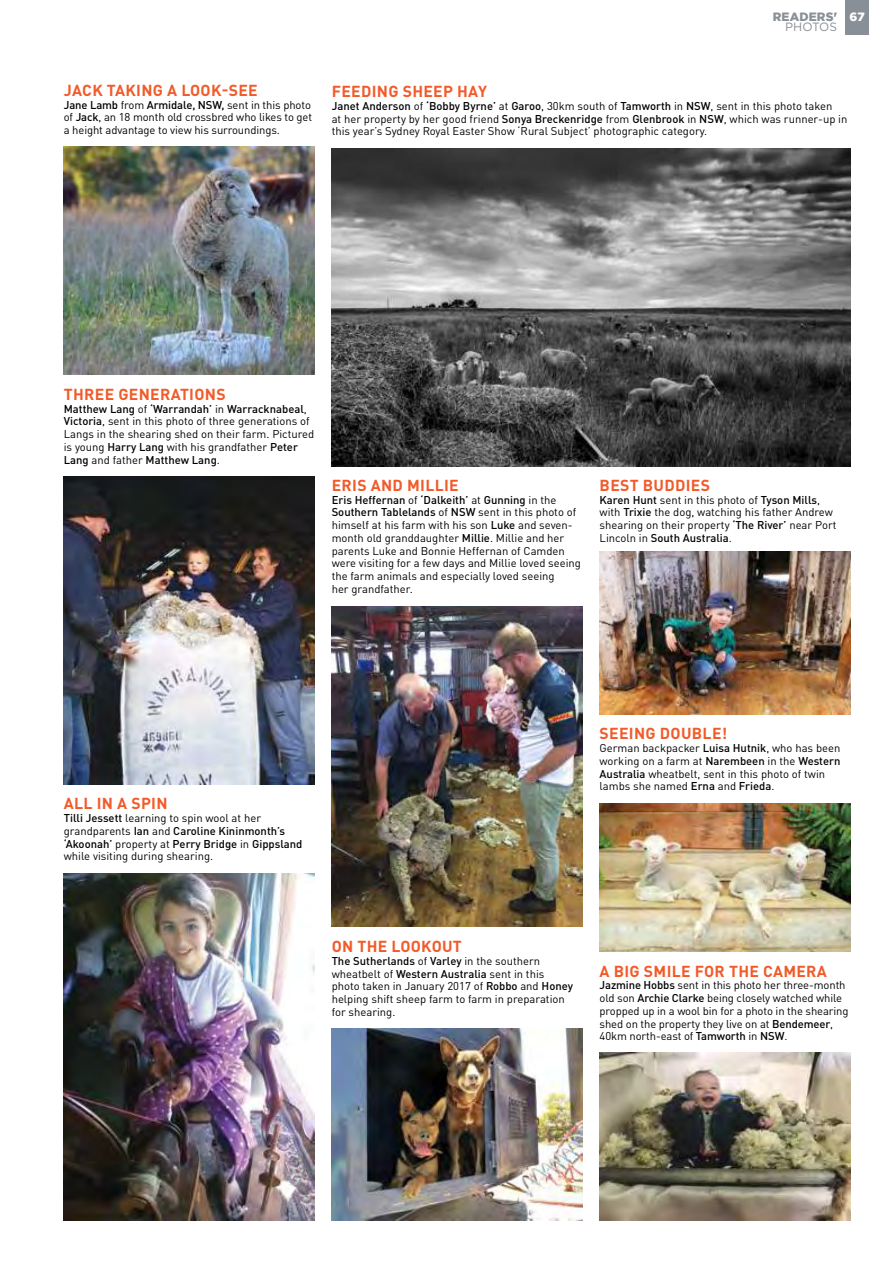
<style>
.page{position:relative;width:893px;height:1263px;background:#fff}
.page>*{position:absolute;margin:0;border:0;box-sizing:border-box;transform-origin:0 0}
.t1{font:700 15.75px "DINOT";letter-spacing:.02em;color:#f15b2a}
.t2{font:900 12px/10.5px "Gotham";letter-spacing:.015em;color:#898f96}
.t3{font:11.25px/12.8px "DINOT";color:#000}
.s1{color:#fff}
.s2{font-weight:400}
.s3{font-weight:500}
</style>
<div class="page">
<img style="left:64px;top:147px;width:251px;height:227px">
<img style="left:332px;top:606px;width:251px;height:321px">
<img style="left:64px;top:873px;width:251px;height:347px">
<img style="left:600px;top:803px;width:250px;height:149px">
<img style="left:600px;top:1053px;width:250px;height:167px">
<img style="left:600px;top:552px;width:250px;height:162px">
<img style="left:332px;top:1028px;width:251px;height:192px">
<img style="left:64px;top:476px;width:251px;height:308px">
<img style="left:332px;top:148px;width:518px;height:318px">
<div style="left:845px;top:0;width:24px;height:34px;background:#898f96"></div>
<p class="t2" style="left:785px;top:11px;width:81px;text-indent:-13px">READERS' <span class="s1">67<br></span><span class="s2">PHOTOS</span></p>
<h1 class="t1" style="left:64px;top:80px;width:195px">JACK TAKING A LOOK-SEE</h1>
<p class="t3" style="left:64px;top:98px;width:250px;text-align:justify"><span class="s3">Jane Lamb</span> from <span class="s3">Armidale, NSW,</span> sent in this photo of <span class="s3">Jack</span>, an 18 month old crossbred who likes to get a height advantage to view his surroundings.</p>
<h1 class="t1" style="left:332px;top:81px;width:157px">FEEDING SHEEP HAY</h1>
<p class="t3" style="left:332px;top:99px;width:517px"><span class="s3">Janet Anderson</span> of <span class="s3">‘Bobby Byrne’</span> at <span class="s3">Garoo</span>, 30km south of <span class="s3">Tamworth</span> in <span class="s3">NSW</span>, sent in this photo taken<br>at her property by her good friend <span class="s3">Sonya Breckenridge</span> from <span class="s3">Glenbrook</span> in <span class="s3">NSW</span>, which was runner-up in this year’s Sydney Royal Easter Show ‘Rural Subject’ photographic category.</p>
<h1 class="t1" style="left:64px;top:384px;width:163px">THREE GENERATIONS</h1>
<p class="t3" style="left:64px;top:402px;width:252px"><span class="s3">Matthew Lang</span> of <span class="s3">‘Warrandah’</span> in <span class="s3">Warracknabeal</span>, <span class="s3">Victoria</span>, sent in this photo of three generations of Langs in the shearing shed on their farm. Pictured is young <span class="s3">Harry Lang</span> with his grandfather <span class="s3">Peter Lang</span> and father <span class="s3">Matthew Lang</span>.</p>
<h1 class="t1" style="left:332px;top:475px;width:128px">ERIS AND MILLIE</h1>
<p class="t3" style="left:332px;top:493px;width:251px"><span class="s3">Eris Heffernan</span> of <span class="s3">‘Dalkeith’</span> at <span class="s3">Gunning</span> in the <span class="s3">Southern Tablelands</span> of <span class="s3">NSW</span> sent in this photo of himself at his farm with his son <span class="s3">Luke</span> and seven&shy;month old granddaughter <span class="s3">Millie</span>. Millie and her parents Luke and Bonnie Heffernan of Camden were visiting for a few days and Millie loved seeing the farm animals and especially loved seeing<br>her grandfather.</p>
<h1 class="t1" style="left:600px;top:475px;width:112px">BEST BUDDIES</h1>
<p class="t3" style="left:600px;top:493px;width:238px"><span class="s3">Karen Hunt</span> sent in this photo of <span class="s3">Tyson Mills</span>, with <span class="s3">Trixie</span> the dog, watching his father Andrew shearing on their property <span class="s3">‘The River’</span> near Port Lincoln in <span class="s3">South Australia</span>.</p>
<h1 class="t1" style="left:64px;top:793px;width:105px">ALL IN A SPIN</h1>
<p class="t3" style="left:64px;top:811px;width:240px"><span class="s3">Tilli Jessett</span> learning to spin wool at her grandparents <span class="s3">Ian</span> and <span class="s3">Caroline Kininmonth’s ‘Akoonah’</span> property at <span class="s3">Perry Bridge</span> in <span class="s3">Gippsland </span>while visiting during shearing.</p>
<h1 class="t1" style="left:600px;top:723px;width:129px">SEEING DOUBLE!</h1>
<p class="t3" style="left:600px;top:741px;width:242px">German backpacker <span class="s3">Luisa Hutnik</span>, who has been working on a farm at <span class="s3">Narembeen</span> in the <span class="s3">Western Australia</span> wheatbelt, sent in this photo of twin lambs she named <span class="s3">Erna</span> and <span class="s3">Frieda</span>.</p>
<h1 class="t1" style="left:332px;top:936px;width:132px">ON THE LOOKOUT</h1>
<p class="t3" style="left:332px;top:954px;width:243px"><span class="s3">The Sutherlands</span> of <span class="s3">Varley</span> in the southern wheatbelt of <span class="s3">Western Australia</span> sent in this photo taken in January 2017 of <span class="s3">Robbo</span> and <span class="s3">Honey </span>helping shift sheep farm to farm in preparation for shearing.</p>
<h1 class="t1" style="left:600px;top:961px;width:229px">A BIG SMILE FOR THE CAMERA</h1>
<p class="t3" style="left:600px;top:979px;width:251px"><span class="s3">Jazmine Hobbs</span> sent in this photo her three-month old son <span class="s3">Archie Clarke</span> being closely watched while propped up in a wool bin for a photo in the shearing shed on the property they live on at <span class="s3">Bendemeer</span>, 40km north-east of <span class="s3">Tamworth</span> in <span class="s3">NSW</span>.</p>
</div>
